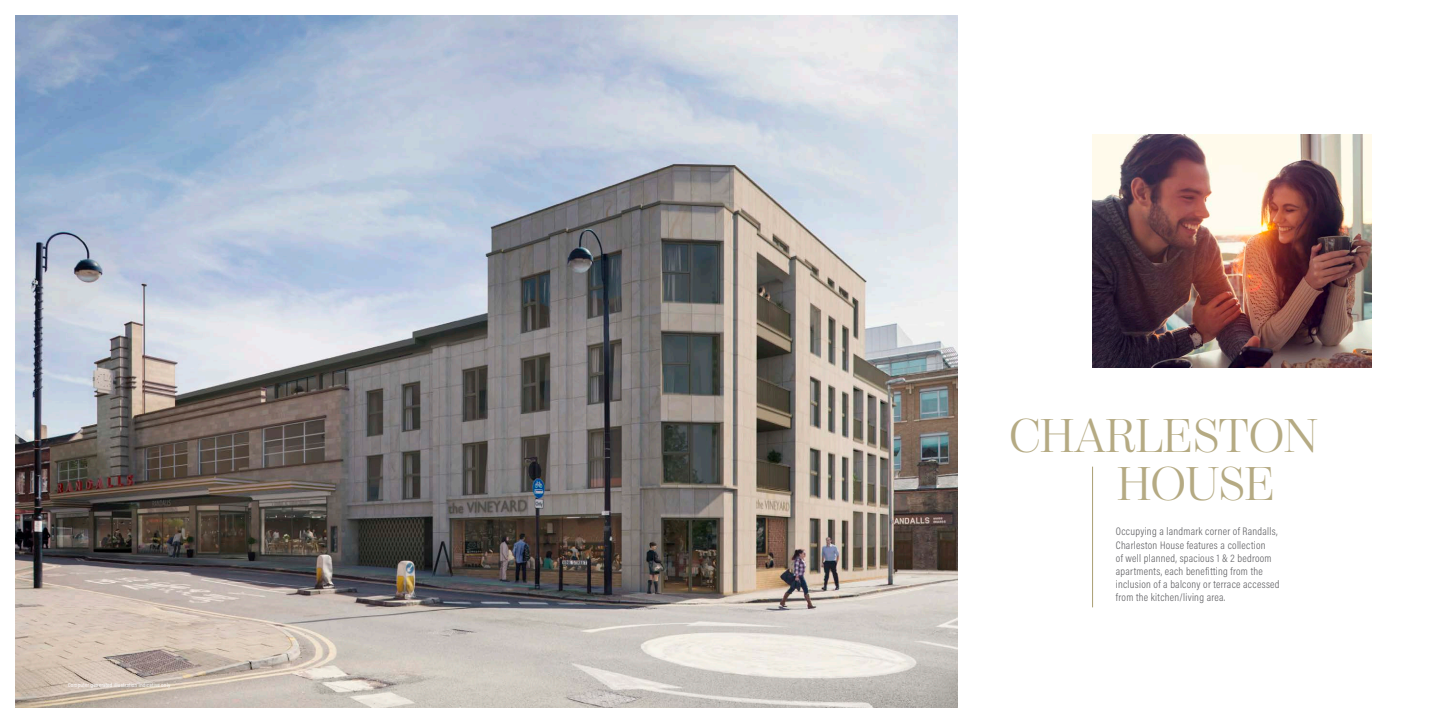
<style>
.page{position:relative;width:1446px;height:723px;background:#fff}
.page>*{position:absolute;margin:0;border:0;box-sizing:border-box;transform-origin:0 0}
.t1{font:300 47px "Moderno FB";color:#b5aa83}
.t2{font:300 11px/13.2px "Acumin Pro Cond";letter-spacing:.025em;color:#636366}
.t3{font:6px "Acumin Pro Cond";letter-spacing:.025em;color:#fff}
</style>
<div class="page">
<img style="left:16px;top:16px;width:941px;height:691px">
<hr style="left:1092px;top:467px;width:1px;height:140px;background:#aa9e73">
<img style="left:1092px;top:134px;width:279px;height:233px">
<p class="t3" style="left:68px;top:681px;width:104px">Computer generated illustration indicative only</p>
<p class="t1" style="left:1009px;top:410px;width:310px">CHARLESTON</p>
<p class="t1" style="left:1117px;top:458px;width:158px">HOUSE</p>
<p class="t2" style="left:1116px;top:525px;width:165px">Occupying a landmark corner of Randalls, Charleston House features a collection<br>of well planned, spacious 1 &amp; 2 bedroom apartments, each benefitting from the inclusion of a balcony or terrace accessed from the kitchen/living area.</p>
</div>
